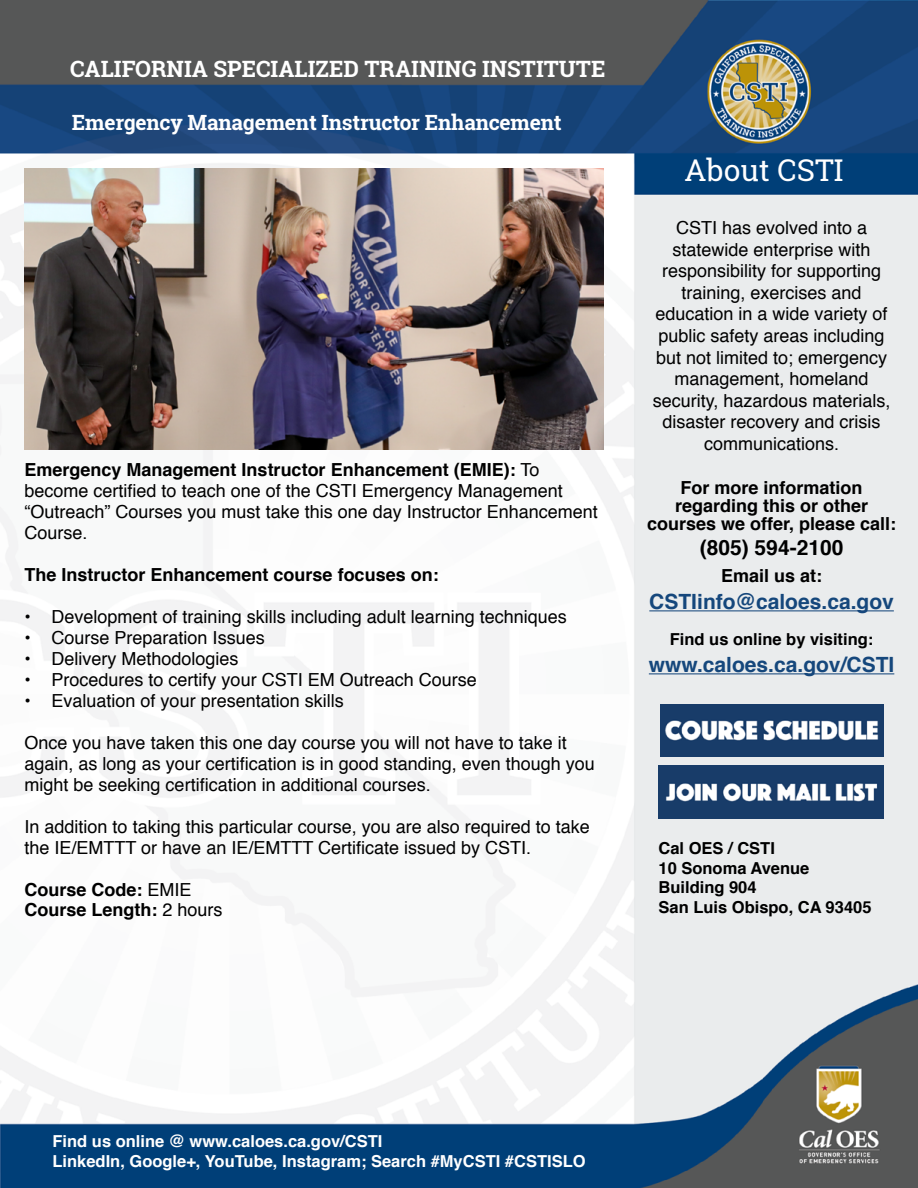
<style>
.page{position:relative;width:918px;height:1188px;background:#fff}
.page>*{position:absolute;margin:0;border:0;box-sizing:border-box;transform-origin:0 0}
.t1{font:30px "Roboto Slab";color:#fff}
.t2{font:700 22.5px "Roboto Slab";color:#fff}
.t3{font:700 21px "Helvetica";color:#15477c}
.t4{font:700 21px "Roboto Slab";letter-spacing:-.01em;color:#fff}
.t5{font:700 21px "Helvetica";color:#000}
.t6{font:18px/21.6px "Helvetica";color:#000}
.t7{font:700 18px/19.5px "Helvetica";color:#000}
.t8{font:700 16.5px/19.8px "Helvetica";color:#fff}
.t9{font:700 16.5px "Helvetica";color:#000}
.s1{font-weight:700}
.s2{font-weight:400}
</style>
<div class="page">
<img style="left:0;top:0;width:918px;height:1188px">
<img style="left:25px;top:168px;width:579px;height:282px">
<hr style="left:649px;top:610px;width:245px;height:1px;background:#15477c">
<hr style="left:649px;top:673px;width:245px;height:1px;background:#15477c">
<img style="left:660px;top:705px;width:223px;height:51px">
<img style="left:658px;top:766px;width:225px;height:53px">
<p class="t2" style="left:70px;top:54px;width:537px">CALIFORNIA SPECIALIZED TRAINING INSTITUTE</p>
<p class="t4" style="left:72px;top:108px;width:491px">Emergency Management Instructor Enhancement</p>
<p class="t6" style="left:25px;top:460px;width:575px;line-height:21px"><span class="s1">Emergency Management Instructor Enhancement (EMIE):</span> To become certified to teach one of the CSTI Emergency Management “Outreach” Courses you must take this one day Instructor Enhancement Course.</p>
<p class="t7" style="left:25px;top:565px;width:416px">The Instructor Enhancement course focuses on:</p>
<p class="t6" style="left:25px;top:607px;width:544px">• Development of training skills including adult learning techniques</p>
<p class="t6" style="left:25px;top:628px;width:242px">• Course Preparation Issues</p>
<p class="t6" style="left:25px;top:649px;width:216px">• Delivery Methodologies</p>
<p class="t6" style="left:25px;top:670px;width:454px">• Procedures to certify your CSTI EM Outreach Course</p>
<p class="t6" style="left:25px;top:691px;width:321px">• Evaluation of your presentation skills</p>
<p class="t6" style="left:25px;top:733px;width:572px;line-height:21px">Once you have taken this one day course you will not have to take it again, as long as your certification is in good standing, even though you might be seeking certification in additional courses.</p>
<p class="t6" style="left:25px;top:817px;width:567px;line-height:21px">In addition to taking this particular course, you are also required to take the IE/EMTTT or have an IE/EMTTT Certificate issued by CSTI.</p>
<p class="t7" style="left:25px;top:880px;width:200px">Course Code: <span class="s2">EMIE<br></span>Course Length: <span class="s2">2 hours</span></p>
<p class="t1" style="left:685px;top:150px;width:160px">About CSTI</p>
<p class="t6" style="left:653px;top:217px;width:239px;text-align:center">CSTI has evolved into a statewide enterprise with responsibility for supporting training, exercises and education in a wide variety of public safety areas including but not limited to; emergency management, homeland security, hazardous materials, disaster recovery and crisis communications.</p>
<p class="t7" style="left:681px;top:478px;width:184px">For more information</p>
<p class="t7" style="left:675px;top:496px;width:195px">regarding this or other</p>
<p class="t7" style="left:647px;top:514px;width:251px">courses we offer, please call:</p>
<p class="t5" style="left:700px;top:531px;width:145px">(805) 594-2100</p>
<p class="t7" style="left:721px;top:566px;width:103px">Email us at:</p>
<p class="t3" style="left:649px;top:585px;width:246px">CSTIinfo@caloes.ca.gov</p>
<p class="t9" style="left:670px;top:626px;width:205px">Find us online by visiting:</p>
<p class="t3" style="left:649px;top:648px;width:247px">www.caloes.ca.gov/CSTI</p>
<p class="t9" style="left:658px;top:835px;width:118px">Cal OES / CSTI</p>
<p class="t9" style="left:658px;top:855px;width:153px">10 Sonoma Avenue</p>
<p class="t9" style="left:658px;top:874px;width:100px">Building 904</p>
<p class="t9" style="left:658px;top:894px;width:215px">San Luis Obispo, CA 93405</p>
<p class="t8" style="left:52px;top:1132px;width:535px">Find us online @ www.caloes.ca.gov/CSTI<br>LinkedIn, Google+, YouTube, Instagram; Search #MyCSTI #CSTISLO</p>
</div>
